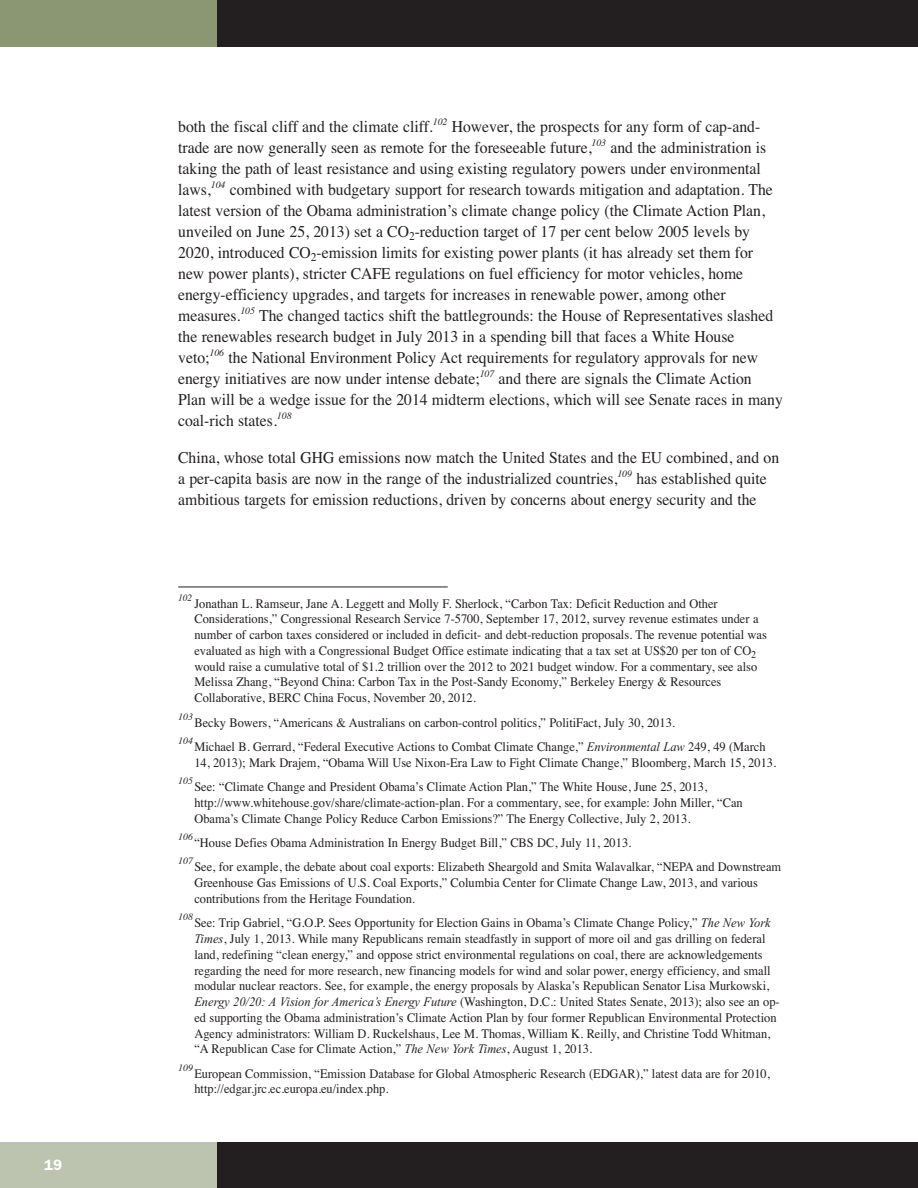
<style>
.page{position:relative;width:918px;height:1188px;background:#fff}
.page>*{position:absolute;margin:0;border:0;box-sizing:border-box;transform-origin:0 0}
.t1{font:16.5px/21px "Times";color:#231f20;scale:.95 1}
.t2{font:600 15px "Franklin Gothic";color:#fff}
.t3{font:13.05px/15.8px "Times";color:#231f20;scale:.95 1}
.t4{font:italic 9.75px "Times";color:#231f20}
.t5{font:italic 9.75px "Times";color:#231f20;scale:.95 1}
.s1{font-family:"Times New Roman";font-style:italic}
</style>
<div class="page">
<hr style="left:178px;top:587px;width:270px;height:1px;background:#231f20">
<div style="left:217px;top:1143px;width:701px;height:45px;background:#231f20"></div>
<div style="left:0;top:1143px;width:217px;height:45px;background:#bcc3ae"></div>
<div style="left:217px;top:0;width:701px;height:47px;background:#231f20"></div>
<div style="left:0;top:0;width:217px;height:47px;background:#8a9772"></div>
<p class="t2" style="left:44px;top:1160px;width:19px">19</p>
<p class="t1" style="left:178px;top:118px;width:638px">both the fiscal cliff and the climate cliff.<sup>102</sup> However, the prospects for any form of cap-and&shy;trade are now generally seen as remote for the foreseeable future,<sup>103</sup> and the administration is taking the path of least resistance and using existing regulatory powers under environmental laws,<sup>104</sup> combined with budgetary support for research towards mitigation and adaptation. The latest version of the Obama administration’s climate change policy (the Climate Action Plan, unveiled on June 25, 2013) set a CO<sub>2</sub>-reduction target of 17 per cent below 2005 levels by 2020, introduced CO<sub>2</sub>-emission limits for existing power plants (it has already set them for new power plants), stricter CAFE regulations on fuel efficiency for motor vehicles, home energy-efficiency upgrades, and targets for increases in renewable power, among other measures.<sup>105</sup> The changed tactics shift the battlegrounds: the House of Representatives slashed the renewables research budget in July 2013 in a spending bill that faces a White House veto;<sup>106</sup> the National Environment Policy Act requirements for regulatory approvals for new energy initiatives are now under intense debate;<sup>107</sup> and there are signals the Climate Action Plan will be a wedge issue for the 2014 midterm elections, which will see Senate races in many coal-rich states.<sup>108</sup></p>
<p class="t1" style="left:178px;top:448px;width:634px">China, whose total GHG emissions now match the United States and the EU combined, and on a per-capita basis are now in the range of the industrialized countries,<sup>109</sup> has established quite ambitious targets for emission reductions, driven by concerns about energy security and the</p>
<p class="t5" style="left:178px;top:594px;width:16px">102</p>
<p class="t3" style="left:194px;top:597px;width:604px">Jonathan L. Ramseur, Jane A. Leggett and Molly F. Sherlock, “Carbon Tax: Deficit Reduction and Other Considerations,” Congressional Research Service 7-5700, September 17, 2012, survey revenue estimates under a number of carbon taxes considered or included in deficit- and debt-reduction proposals. The revenue potential was evaluated as high with a Congressional Budget Office estimate indicating that a tax set at US$20 per ton of CO<sub>2 </sub>would raise a cumulative total of $1.2 trillion over the 2012 to 2021 budget window. For a commentary, see also Melissa Zhang, “Beyond China: Carbon Tax in the Post-Sandy Economy,” Berkeley Energy &amp; Resources Collaborative, BERC China Focus, November 20, 2012.</p>
<p class="t4" style="left:178px;top:713px;width:16px">103</p>
<p class="t3" style="left:194px;top:716px;width:507px">Becky Bowers, “Americans &amp; Australians on carbon-control politics,” PolitiFact, July 30, 2013.</p>
<p class="t4" style="left:178px;top:737px;width:16px">104</p>
<p class="t3" style="left:194px;top:740px;width:614px">Michael B. Gerrard, “Federal Executive Actions to Combat Climate Change,” <span class="s1">Environmental Law</span> 249, 49 (March<br>14, 2013); Mark Drajem, “Obama Will Use Nixon-Era Law to Fight Climate Change,” Bloomberg, March 15, 2013.</p>
<p class="t4" style="left:178px;top:777px;width:16px">105</p>
<p class="t3" style="left:194px;top:780px;width:579px">See: “Climate Change and President Obama’s Climate Action Plan,” The White House, June 25, 2013, http://www.whitehouse.gov/share/climate-action-plan. For a commentary, see, for example: John Miller, “Can<br>Obama’s Climate Change Policy Reduce Carbon Emissions?” The Energy Collective, July 2, 2013.</p>
<p class="t4" style="left:178px;top:833px;width:16px">106</p>
<p class="t3" style="left:194px;top:836px;width:461px">“House Defies Obama Administration In Energy Budget Bill,” CBS DC, July 11, 2013.</p>
<p class="t4" style="left:178px;top:858px;width:16px">107</p>
<p class="t3" style="left:194px;top:860px;width:619px">See, for example, the debate about coal exports: Elizabeth Sheargold and Smita Walavalkar, “NEPA and Downstream<br>Greenhouse Gas Emissions of U.S. Coal Exports,” Columbia Center for Climate Change Law, 2013, and various contributions from the Heritage Foundation.</p>
<p class="t4" style="left:178px;top:913px;width:16px">108</p>
<p class="t3" style="left:194px;top:916px;width:618px">See: Trip Gabriel, “G.O.P. Sees Opportunity for Election Gains in Obama’s Climate Change Policy,” <span class="s1">The New York Times</span>, July 1, 2013. While many Republicans remain steadfastly in support of more oil and gas drilling on federal land, redefining “clean energy,” and oppose strict environmental regulations on coal, there are acknowledgements regarding the need for more research, new financing models for wind and solar power, energy efficiency, and small modular nuclear reactors. See, for example, the energy proposals by Alaska’s Republican Senator Lisa Murkowski, <span class="s1">Energy 20/20: A Vision for America’s Energy Future</span> (Washington, D.C.: United States Senate, 2013); also see an op&shy;ed supporting the Obama administration’s Climate Action Plan by four former Republican Environmental Protection Agency administrators: William D. Ruckelshaus, Lee M. Thomas, William K. Reilly, and Christine Todd Whitman, “A Republican Case for Climate Action,” <span class="s1">The New York Times</span>, August 1, 2013.</p>
<p class="t4" style="left:178px;top:1064px;width:16px">109</p>
<p class="t3" style="left:194px;top:1067px;width:607px">European Commission, “Emission Database for Global Atmospheric Research (EDGAR),” latest data are for 2010, http://edgar.jrc.ec.europa.eu/index.php.</p>
</div>
